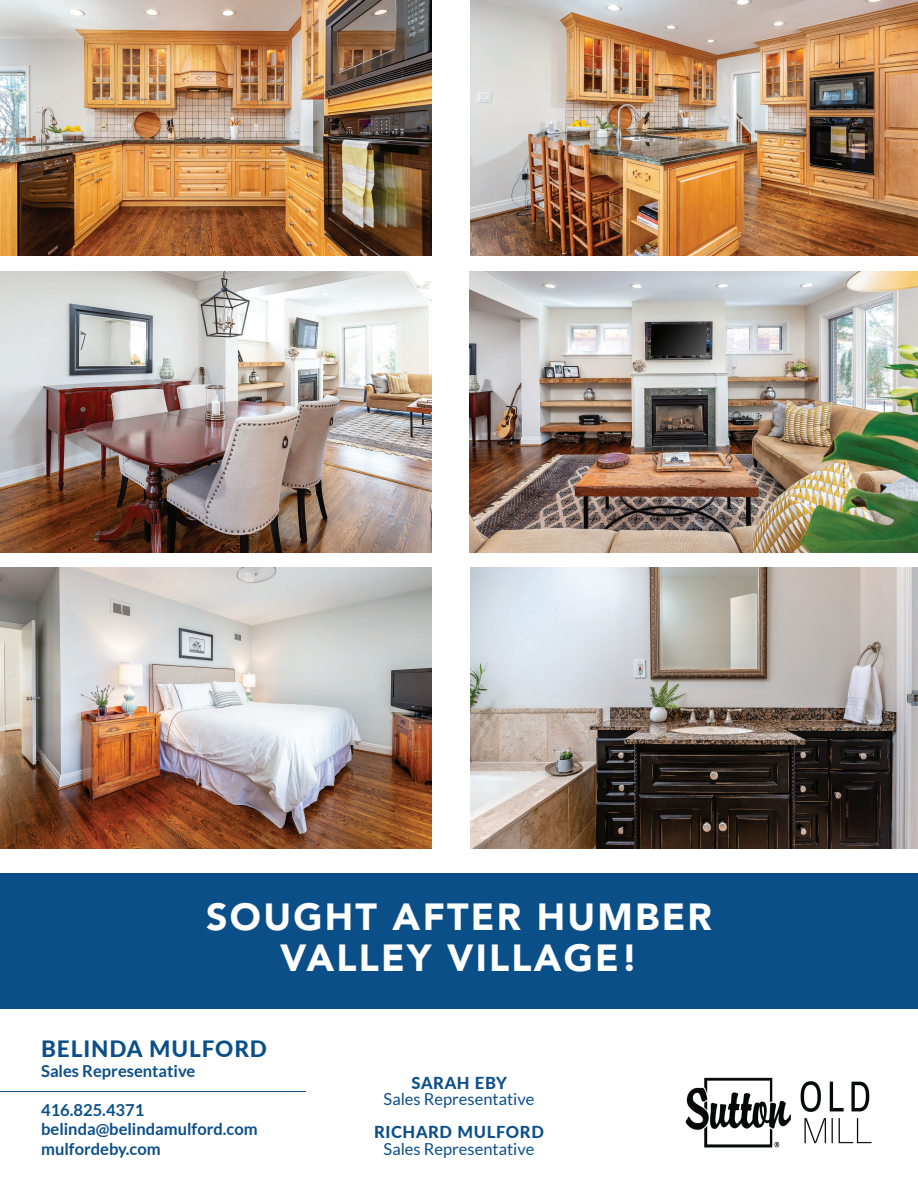
<style>
.page{position:relative;width:918px;height:1188px;background:#fff}
.page>*{position:absolute;margin:0;border:0;box-sizing:border-box;transform-origin:0 0}
.t1{font:900 37.5px/40.7px "Avenir LT Std";letter-spacing:.06em;color:#fff;text-align:center}
.t2{font:800 22.5px "Lato";letter-spacing:.04em;color:#0b4f89}
.t3{font:700 16.5px/19.5px "Lato";color:#0b4f89}
.t4{font:16.5px "Lato";color:#0b4f89}
.t5{font:800 16.5px "Lato";letter-spacing:.04em;color:#0b4f89}
</style>
<div class="page">
<hr style="left:0;top:1091px;width:306px;height:1px;background:#0b4f89">
<img style="left:0;top:0;width:432px;height:256px">
<img style="left:0;top:272px;width:432px;height:280px">
<img style="left:469px;top:272px;width:449px;height:280px">
<img style="left:0;top:568px;width:432px;height:280px">
<img style="left:471px;top:0;width:447px;height:256px">
<img style="left:471px;top:568px;width:447px;height:280px">
<div style="left:0;top:873px;width:918px;height:136px;background:#0b4f89"></div>
<img style="left:685px;top:1077px;width:187px;height:71px">
<h1 class="t1" style="left:206px;top:897px;width:507px">SOUGHT AFTER HUMBER<br>VALLEY VILLAGE!</h1>
<h2 class="t2" style="left:41px;top:1032px;width:227px">BELINDA MULFORD</h2>
<p class="t3" style="left:41px;top:1061px;width:156px">Sales Representative</p>
<p class="t3" style="left:41px;top:1100px;width:218px">416.825.4371 belinda@belindamulford.com mulfordeby.com</p>
<p class="t5" style="left:412px;top:1070px;width:97px">SARAH EBY</p>
<p class="t4" style="left:384px;top:1090px;width:152px">Sales Representative</p>
<p class="t5" style="left:374px;top:1120px;width:171px">RICHARD MULFORD</p>
<p class="t4" style="left:384px;top:1140px;width:152px">Sales Representative</p>
</div>
